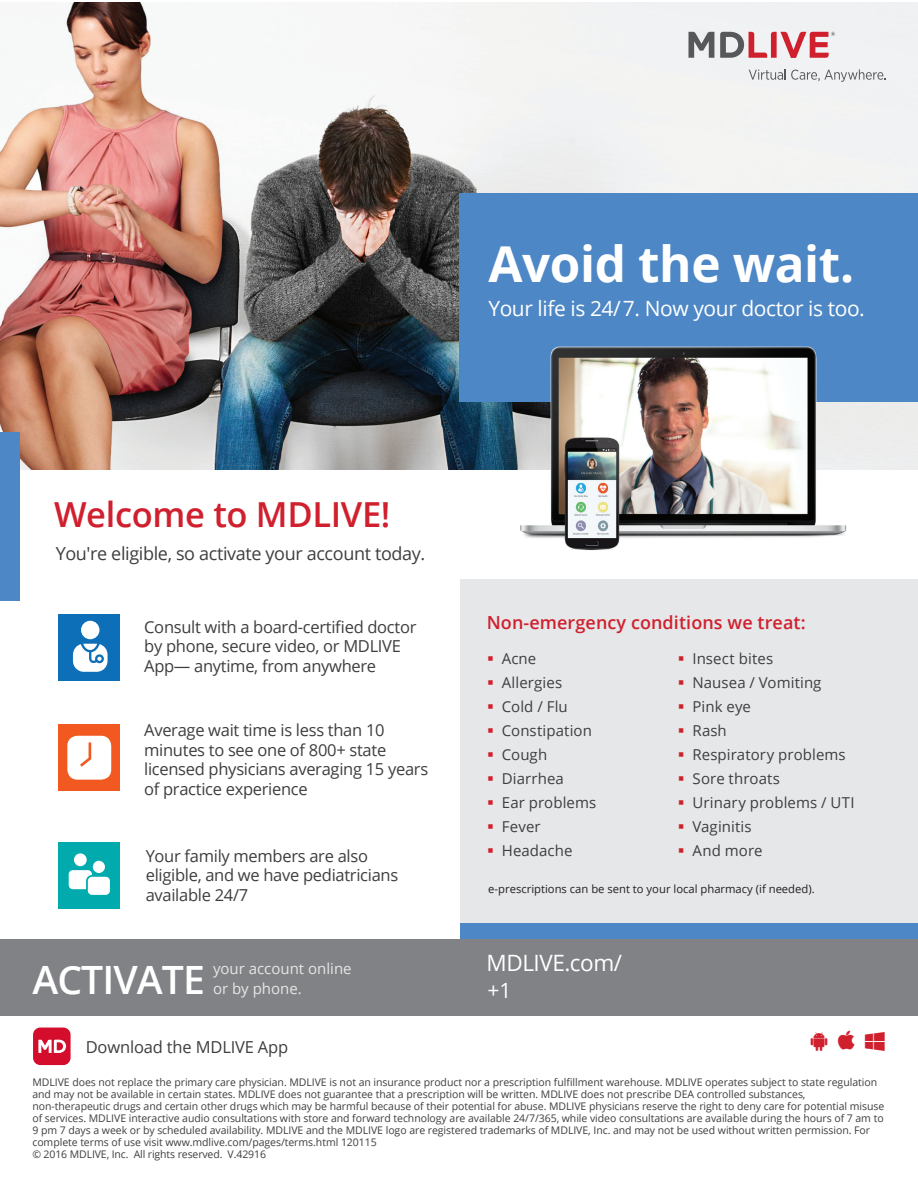
<style>
.page{position:relative;width:918px;height:1188px;background:#fff}
.page>*{position:absolute;margin:0;border:0;box-sizing:border-box;transform-origin:0 0}
.t1{font:700 49.5px "Open Sans";letter-spacing:-.01em;color:#fff}
.t2{font:600 39px "Open Sans";letter-spacing:-.025em;color:#fff}
.t3{font:600 34.5px "Open Sans";letter-spacing:-.01em;color:#d0202e}
.t4{font:22.5px "Open Sans";letter-spacing:-.02em;color:#fff}
.t5{font:21px "Open Sans";letter-spacing:-.02em;color:#fff}
.t6{font:18px "Open Sans";letter-spacing:-.02em;color:#3e3e3f}
.t7{font:600 18px "Open Sans";letter-spacing:.005em;color:#d0202e}
.t8{font:16.5px/19.5px "Open Sans";letter-spacing:-.02em;color:#3e3e3f}
.t9{font:15px "Open Sans";letter-spacing:.005em;color:#3e3e3f}
.t10{font:15px/19.5px "Open Sans";color:#e6e7e5}
.t11{font:11.25px "Open Sans";color:#231f20}
.t12{font:10.5px/12px "Open Sans";letter-spacing:-.005em;color:#3e3e3f}
.s1{color:#d0202e}
</style>
<div class="page">
<div style="left:460px;top:579px;width:458px;height:361px;background:#e6e7e9"></div>
<img style="left:0;top:2px;width:918px;height:467px">
<div style="left:459px;top:194px;width:459px;height:208px;background:#4d87c6"></div>
<div style="left:0;top:433px;width:20px;height:168px;background:#4d87c6"></div>
<div style="left:460px;top:924px;width:458px;height:40px;background:#4d87c6"></div>
<div style="left:0;top:940px;width:918px;height:76px;background:#808285"></div>
<img style="left:465px;top:346px;width:402px;height:204px">
<svg style="left:688px;top:32px;width:26px;height:26px"></svg>
<svg style="left:720px;top:32px;width:115px;height:26px"></svg>
<svg style="left:749px;top:69px;width:137px;height:13px"></svg>
<div style="left:33px;top:1028px;width:38px;height:37px;background:#d30d2b;border-radius:7px"></div>
<svg style="left:38px;top:1040px;width:28px;height:13px"></svg>
<div style="left:58px;top:614px;width:62px;height:66px;background:#0d6fb7"></div>
<div style="left:81px;top:621px;width:18px;height:18px;background:#fff;border-radius:50%"></div>
<svg style="left:73px;top:644px;width:35px;height:28px"></svg>
<div style="left:58px;top:725px;width:62px;height:66px;background:#f15921"></div>
<svg style="left:67px;top:736px;width:44px;height:44px;background:#fdefea"></svg>
<div style="left:58px;top:842px;width:62px;height:67px;background:#00aaad"></div>
<div style="left:74px;top:853px;width:13px;height:13px;background:#fff;border-radius:50%"></div>
<svg style="left:69px;top:870px;width:23px;height:19px"></svg>
<div style="left:93px;top:861px;width:12px;height:12px;background:#fff;border-radius:50%"></div>
<div style="left:88px;top:877px;width:22px;height:18px;background:#fff;border-radius:4px"></div>
<h1 class="t1" style="left:488px;top:230px;width:367px">Avoid the wait.</h1>
<h3 class="t5" style="left:488px;top:294px;width:378px">Your life is 24/7. Now your doctor is too.</h3>
<h3 class="t3" style="left:54px;top:490px;width:338px">Welcome to MDLIVE!</h3>
<h3 class="t6" style="left:56px;top:541px;width:371px">You're eligible, so activate your account today.</h3>
<h3 class="t8" style="left:144px;top:617px;width:274px">Consult with a board-certified doctor by phone, secure video, or MDLIVE<br>App— anytime, from anywhere</h3>
<h3 class="t8" style="left:144px;top:720px;width:286px">Average wait time is less than 10 minutes to see one of 800+ state licensed physicians averaging 15 years of practice experience</h3>
<h3 class="t8" style="left:146px;top:846px;width:254px">Your family members are also eligible, and we have pediatricians available 24/7</h3>
<h2 class="t2" style="left:32px;top:952px;width:174px">ACTIVATE</h2>
<h3 class="t10" style="left:213px;top:959px;width:140px">your account online or by phone.</h3>
<h3 class="t8" style="left:86px;top:1037px;width:204px">Download the MDLIVE App</h3>
<h3 class="t7" style="left:487px;top:609px;width:320px">Non-emergency conditions we treat:</h3>
<h3 class="t9" style="left:487px;top:648px;width:51px"><span class="s1">▪</span> Acne</h3>
<h3 class="t9" style="left:487px;top:672px;width:77px"><span class="s1">▪</span> Allergies</h3>
<h3 class="t9" style="left:487px;top:696px;width:82px"><span class="s1">▪</span> Cold / Flu</h3>
<h3 class="t9" style="left:487px;top:720px;width:106px"><span class="s1">▪</span> Constipation</h3>
<h3 class="t9" style="left:487px;top:744px;width:62px"><span class="s1">▪</span> Cough</h3>
<h3 class="t9" style="left:487px;top:768px;width:78px"><span class="s1">▪</span> Diarrhea</h3>
<h3 class="t9" style="left:487px;top:792px;width:111px"><span class="s1">▪</span> Ear problems</h3>
<h3 class="t9" style="left:487px;top:816px;width:55px"><span class="s1">▪</span> Fever</h3>
<h3 class="t9" style="left:487px;top:840px;width:87px"><span class="s1">▪</span> Headache</h3>
<h3 class="t9" style="left:678px;top:648px;width:97px"><span class="s1">▪</span> Insect bites</h3>
<h3 class="t9" style="left:678px;top:672px;width:145px"><span class="s1">▪</span> Nausea / Vomiting</h3>
<h3 class="t9" style="left:678px;top:696px;width:75px"><span class="s1">▪</span> Pink eye</h3>
<h3 class="t9" style="left:678px;top:720px;width:50px"><span class="s1">▪</span> Rash</h3>
<h3 class="t9" style="left:678px;top:744px;width:169px"><span class="s1">▪</span> Respiratory problems</h3>
<h3 class="t9" style="left:678px;top:768px;width:104px"><span class="s1">▪</span> Sore throats</h3>
<h3 class="t9" style="left:678px;top:792px;width:178px"><span class="s1">▪</span> Urinary problems / UTI</h3>
<h3 class="t9" style="left:678px;top:816px;width:75px"><span class="s1">▪</span> Vaginitis</h3>
<h3 class="t9" style="left:678px;top:840px;width:86px"><span class="s1">▪</span> And more</h3>
<p class="t11" style="left:488px;top:881px;width:328px">e-prescriptions can be sent to your local pharmacy (if needed).</p>
<h3 class="t4" style="left:487px;top:947px;width:137px">MDLIVE.com/</h3>
<h3 class="t5" style="left:488px;top:975px;width:25px">+1</h3>
<p class="t12" style="left:32px;top:1076px;width:853px">MDLIVE does not replace the primary care physician. MDLIVE is not an insurance product nor a prescription fulfillment warehouse. MDLIVE operates subject to state regulation and may not be available in certain states. MDLIVE does not guarantee that a prescription will be written. MDLIVE does not prescribe DEA controlled substances, non-therapeutic drugs and certain other drugs which may be harmful because of their potential for abuse. MDLIVE physicians reserve the right to deny care for potential misuse of services. MDLIVE interactive audio consultations with store and forward technology are available 24/7/365, while video consultations are available during the hours of 7 am to 9 pm 7 days a week or by scheduled availability. MDLIVE and the MDLIVE logo are registered trademarks of MDLIVE, Inc. and may not be used without written permission. For complete terms of use visit www.mdlive.com/pages/terms.html 120115<br>© 2016 MDLIVE, Inc. All rights reserved. V.42916</p>
</div>
